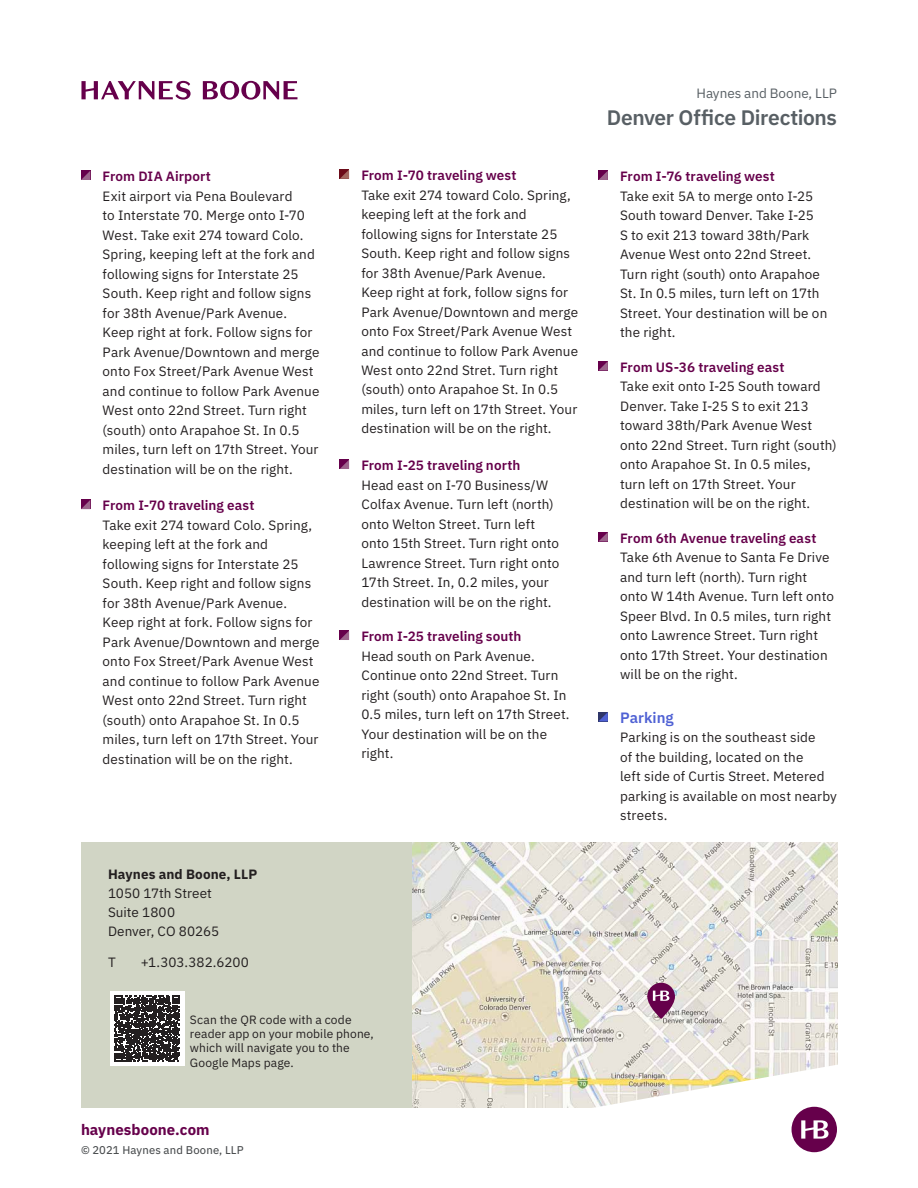
<style>
.page{position:relative;width:918px;height:1188px;background:#fff}
.page>*{position:absolute;margin:0;border:0;box-sizing:border-box;transform-origin:0 0}
.t1{font:600 21px "IBM Plex Sans";letter-spacing:-.015em;color:#585f64}
.t2{font:700 15px "IBM Plex Sans";letter-spacing:.005em;color:#66004b}
.t3{font:600 15px "IBM Plex Sans";color:#4f61d4}
.t4{font:13.5px/19.5px "IBM Plex Sans";letter-spacing:.01em;color:#231f20}
.t5{font:600 13.5px "IBM Plex Sans";color:#66004b}
.t6{font:700 13.5px "IBM Plex Sans";letter-spacing:.01em;color:#231f20}
.t7{font:13.5px "IBM Plex Sans";color:#585f64}
.t8{font:12px/14.2px "IBM Plex Sans";letter-spacing:.01em;color:#231f20}
.t9{font:11.25px "IBM Plex Sans Text";letter-spacing:.015em;color:#494c4e}
</style>
<div class="page">
<div style="left:81px;top:842px;width:756px;height:265px;background:#d1d5c5"></div>
<svg style="left:81px;top:171px;width:9px;height:9px"></svg>
<svg style="left:81px;top:500px;width:9px;height:9px"></svg>
<svg style="left:340px;top:170px;width:9px;height:9px"></svg>
<svg style="left:340px;top:460px;width:9px;height:9px"></svg>
<svg style="left:340px;top:631px;width:9px;height:9px"></svg>
<div style="left:598px;top:171px;width:10px;height:9px;background:#66004b"></div>
<svg style="left:599px;top:171px;width:9px;height:9px"></svg>
<div style="left:598px;top:361px;width:10px;height:9px;background:#66004b"></div>
<svg style="left:599px;top:361px;width:9px;height:9px"></svg>
<div style="left:598px;top:532px;width:10px;height:9px;background:#66004b"></div>
<svg style="left:599px;top:532px;width:9px;height:9px"></svg>
<div style="left:598px;top:712px;width:10px;height:9px;background:#2f3669"></div>
<svg style="left:599px;top:712px;width:9px;height:9px"></svg>
<img style="left:413px;top:842px;width:424px;height:265px">
<svg style="left:647px;top:983px;width:28px;height:36px"></svg>
<svg style="left:653px;top:991px;width:16px;height:10px"></svg>
<div style="left:110px;top:991px;width:75px;height:75px;background:#fff"></div>
<svg style="left:115px;top:996px;width:65px;height:65px"></svg>
<svg style="left:203px;top:81px;width:94px;height:19px"></svg>
<svg style="left:81px;top:81px;width:110px;height:19px"></svg>
<svg style="left:584px;top:1055px;width:254px;height:98px"></svg>
<p class="t5" style="left:103px;top:166px;width:110px">From DIA Airport</p>
<p class="t4" style="left:103px;top:185px;width:218px">Exit airport via Pena Boulevard<br>to Interstate 70. Merge onto I-70<br>West. Take exit 274 toward Colo.<br>Spring, keeping left at the fork and following signs for Interstate 25<br>South. Keep right and follow signs for 38th Avenue/Park Avenue.<br>Keep right at fork. Follow signs for Park Avenue/Downtown and merge onto Fox Street/Park Avenue West and continue to follow Park Avenue West onto 22nd Street. Turn right (south) onto Arapahoe St. In 0.5 miles, turn left on 17th Street. Your destination will be on the right.</p>
<p class="t5" style="left:103px;top:495px;width:153px">From I-70 traveling east</p>
<p class="t4" style="left:103px;top:514px;width:218px">Take exit 274 toward Colo. Spring, keeping left at the fork and following signs for Interstate 25<br>South. Keep right and follow signs for 38th Avenue/Park Avenue.<br>Keep right at fork. Follow signs for<br>Park Avenue/Downtown and merge onto Fox Street/Park Avenue West and continue to follow Park Avenue<br>West onto 22nd Street. Turn right (south) onto Arapahoe St. In 0.5 miles, turn left on 17th Street. Your destination will be on the right.</p>
<p class="t6" style="left:108px;top:864px;width:151px">Haynes and Boone, LLP</p>
<p class="t4" style="left:108px;top:883px;width:113px;line-height:18.8px">1050 17th Street<br>Suite 1800<br>Denver, CO 80265</p>
<p class="t4" style="left:108px;top:952px;width:9px">T</p>
<p class="t4" style="left:141px;top:952px;width:109px">+1.303.382.6200</p>
<p class="t5" style="left:361px;top:165px;width:157px">From I-70 traveling west</p>
<p class="t4" style="left:361px;top:184px;width:218px">Take exit 274 toward Colo. Spring, keeping left at the fork and following signs for Interstate 25<br>South. Keep right and follow signs for 38th Avenue/Park Avenue.<br>Keep right at fork, follow signs for<br>Park Avenue/Downtown and merge onto Fox Street/Park Avenue West and continue to follow Park Avenue<br>West onto 22nd Stret. Turn right (south) onto Arapahoe St. In 0.5 miles, turn left on 17th Street. Your destination will be on the right.</p>
<p class="t5" style="left:361px;top:455px;width:161px">From I-25 traveling north</p>
<p class="t4" style="left:361px;top:474px;width:199px">Head east on I-70 Business/W<br>Colfax Avenue. Turn left (north) onto Welton Street. Turn left onto 15th Street. Turn right onto<br>Lawrence Street. Turn right onto<br>17th Street. In, 0.2 miles, your destination will be on the right.</p>
<p class="t5" style="left:361px;top:626px;width:162px">From I-25 traveling south</p>
<p class="t4" style="left:361px;top:645px;width:210px">Head south on Park Avenue.<br>Continue onto 22nd Street. Turn right (south) onto Arapahoe St. In<br>0.5 miles, turn left on 17th Street.<br>Your destination will be on the right.</p>
<p class="t8" style="left:190px;top:1011px;width:185px">Scan the QR code with a code reader app on your mobile phone, which will navigate you to the<br>Google Maps page.</p>
<p class="t2" style="left:81px;top:1118px;width:130px">haynesboone.com</p>
<p class="t9" style="left:81px;top:1142px;width:164px">© 2021 Haynes and Boone, LLP</p>
<p class="t7" style="left:697px;top:83px;width:142px">Haynes and Boone, LLP</p>
<h1 class="t1" style="left:607px;top:101px;width:232px">Denver Office Directions</h1>
<p class="t5" style="left:620px;top:166px;width:156px">From I-76 traveling west</p>
<p class="t4" style="left:620px;top:185px;width:209px">Take exit 5A to merge onto I-25<br>South toward Denver. Take I-25<br>S to exit 213 toward 38th/Park<br>Avenue West onto 22nd Street.<br>Turn right (south) onto Arapahoe<br>St. In 0.5 miles, turn left on 17th<br>Street. Your destination will be on the right.</p>
<p class="t5" style="left:620px;top:356px;width:166px">From US-36 traveling east</p>
<p class="t4" style="left:620px;top:376px;width:218px">Take exit onto I-25 South toward<br>Denver. Take I-25 S to exit 213 toward 38th/Park Avenue West onto 22nd Street. Turn right (south) onto Arapahoe St. In 0.5 miles, turn left on 17th Street. Your destination will be on the right.</p>
<p class="t5" style="left:620px;top:527px;width:198px">From 6th Avenue traveling east</p>
<p class="t4" style="left:620px;top:547px;width:215px">Take 6th Avenue to Santa Fe Drive and turn left (north). Turn right onto W 14th Avenue. Turn left onto<br>Speer Blvd. In 0.5 miles, turn right onto Lawrence Street. Turn right onto 17th Street. Your destination will be on the right.</p>
<p class="t3" style="left:620px;top:705px;width:55px">Parking</p>
<p class="t4" style="left:620px;top:726px;width:218px">Parking is on the southeast side<br>of the building, located on the<br>left side of Curtis Street. Metered parking is available on most nearby streets.</p>
</div>
